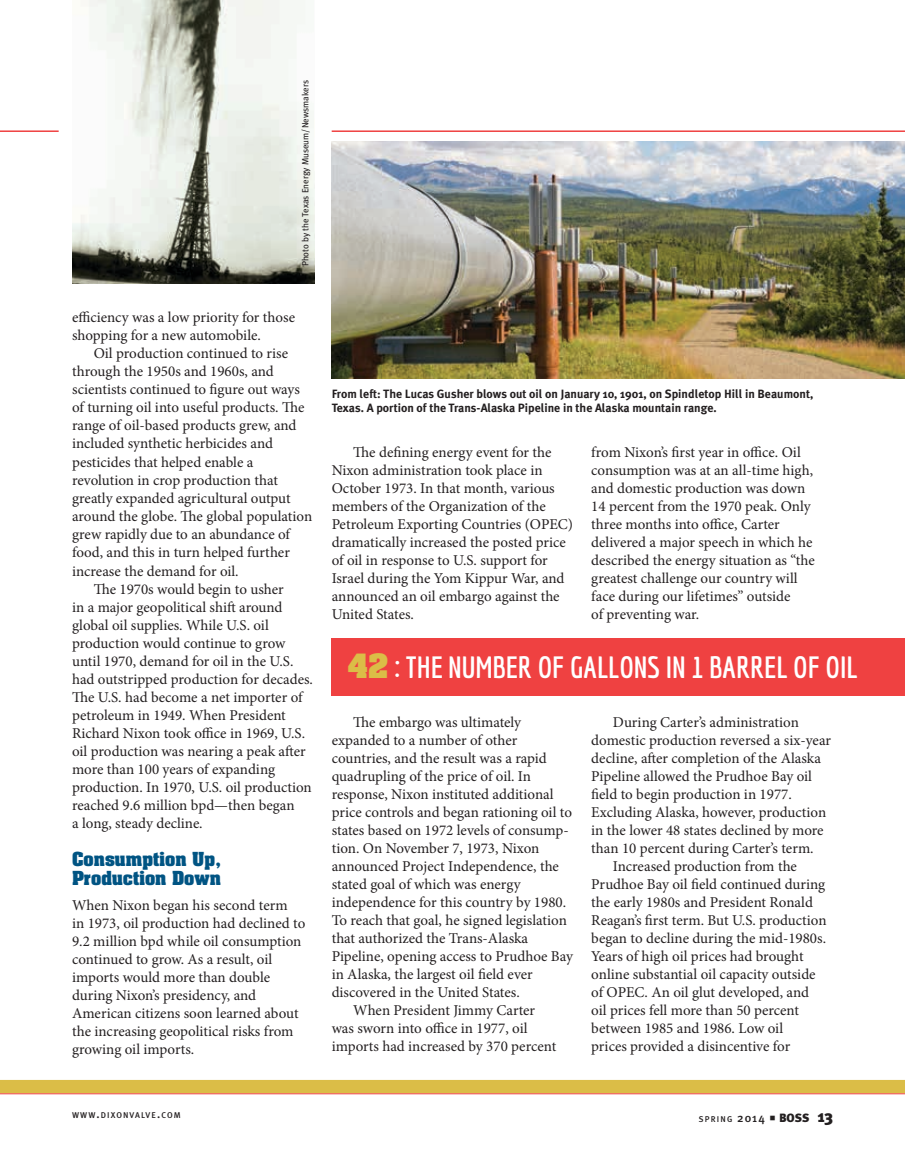
<style>
.page{position:relative;width:905px;height:1175px;background:#fff}
.page>*{position:absolute;margin:0;border:0;box-sizing:border-box;transform-origin:0 0}
.t1{font:700 30px "Economica";color:#fff}
.t2{font:700 16.5px/19.8px "Aachen";color:#005483}
.t3{font:15px/18px "Minion Pro";color:#231f20}
.t4{font:700 12px/14.4px "Meta Plus";color:#231f20}
.t5{font:9px "Meta Plus";color:#231f20}
.t6{font:500 8.4px "Meta Plus";letter-spacing:.13em;color:#231f20}
.s1{font-family:"Aachen";font-size:28.5px;color:#dbbd47}
.s2{font-size:12px}
.s3{font-family:"Commercial Pi BT";font-weight:400;font-size:9px}
.s4{font-weight:900;font-size:12px}
.s5{font-weight:900;font-size:16.5px}
</style>
<div class="page">
<img style="left:72px;top:0;width:242px;height:283px">
<img style="left:332px;top:141px;width:572px;height:237px">
<div style="left:0;top:1079px;width:904px;height:14px;background:#dbbd47"></div>
<hr style="left:0;top:1093px;width:904px;height:1px;background:#ef4141">
<div style="left:332px;top:638px;width:572px;height:57px;background:#ef4141"></div>
<hr style="left:0;top:130px;width:59px;height:2px;background:#ef4141">
<hr style="left:332px;top:130px;width:572px;height:2px;background:#ef4141">
<p class="t5" style="left:300px;top:266px;width:188px;rotate:-90deg">Photo by the Texas Energy Museum/Newsmakers</p>
<p class="t3" style="left:72px;top:308px;width:224px">efficiency was a low priority for those shopping for a new automobile.</p>
<p class="t3" style="left:94px;top:344px;width:196px">Oil production continued to rise</p>
<p class="t3" style="left:72px;top:362px;width:203px">through the 1950s and 1960s, and</p>
<p class="t3" style="left:72px;top:380px;width:229px">scientists continued to figure out ways</p>
<p class="t3" style="left:72px;top:398px;width:234px">of turning oil into useful products. The</p>
<p class="t3" style="left:72px;top:416px;width:226px">range of oil-based products grew, and</p>
<p class="t3" style="left:72px;top:435px;width:202px">included synthetic herbicides and</p>
<p class="t3" style="left:72px;top:453px;width:183px">pesticides that helped enable a</p>
<p class="t3" style="left:72px;top:471px;width:207px">revolution in crop production that</p>
<p class="t3" style="left:72px;top:489px;width:220px">greatly expanded agricultural output</p>
<p class="t3" style="left:72px;top:507px;width:242px">around the globe. The global population</p>
<p class="t3" style="left:72px;top:525px;width:219px">grew rapidly due to an abundance of</p>
<p class="t3" style="left:72px;top:543px;width:219px">food, and this in turn helped further</p>
<p class="t3" style="left:72px;top:562px;width:168px">increase the demand for oil.</p>
<p class="t3" style="left:94px;top:580px;width:191px">The 1970s would begin to usher</p>
<p class="t3" style="left:72px;top:598px;width:212px">in a major geopolitical shift around</p>
<p class="t3" style="left:72px;top:616px;width:198px">global oil supplies. While U.S. oil</p>
<p class="t3" style="left:72px;top:634px;width:215px">production would continue to grow</p>
<p class="t3" style="left:72px;top:652px;width:223px">until 1970, demand for oil in the U.S.</p>
<p class="t3" style="left:72px;top:670px;width:242px">had outstripped production for decades.</p>
<p class="t3" style="left:72px;top:688px;width:232px">The U.S. had become a net importer of</p>
<p class="t3" style="left:72px;top:706px;width:215px">petroleum in 1949. When President</p>
<p class="t3" style="left:72px;top:724px;width:234px">Richard Nixon took office in 1969, U.S.</p>
<p class="t3" style="left:72px;top:742px;width:235px">oil production was nearing a peak after</p>
<p class="t3" style="left:72px;top:760px;width:204px">more than 100 years of expanding</p>
<p class="t3" style="left:72px;top:778px;width:241px">production. In 1970, U.S. oil production</p>
<p class="t3" style="left:72px;top:796px;width:224px">reached 9.6 million bpd—then began</p>
<p class="t3" style="left:72px;top:814px;width:132px">a long, steady decline.</p>
<p class="t2" style="left:72px;top:848px;width:150px">Consumption Up,<br>Production Down</p>
<p class="t3" style="left:72px;top:896px;width:235px">When Nixon began his second term<br>in 1973, oil production had declined to 9.2 million bpd while oil consumption continued to grow. As a result, oil imports would more than double during Nixon’s presidency, and American citizens soon learned about the increasing geopolitical risks from growing oil imports.</p>
<p class="t4" style="left:332px;top:386px;width:483px">From left: The Lucas Gusher blows out oil on January 10, 1901, on Spindletop Hill in Beaumont,<br>Texas. A portion of the Trans-Alaska Pipeline in the Alaska mountain range.</p>
<p class="t3" style="left:332px;top:443px;width:243px;text-indent:22px">The defining energy event for the Nixon administration took place in October 1973. In that month, various members of the Organization of the Petroleum Exporting Countries (OPEC) dramatically increased the posted price of oil in response to U.S. support for Israel during the Yom Kippur War, and announced an oil embargo against the United States.</p>
<p class="t3" style="left:591px;top:443px;width:225px">from Nixon’s first year in office. Oil consumption was at an all-time high, and domestic production was down 14 percent from the 1970 peak. Only three months into office, Carter delivered a major speech in which he described the energy situation as “the greatest challenge our country will face during our lifetimes” outside<br>of preventing war.</p>
<h1 class="t1" style="left:348px;top:650px;width:511px"><span class="s1">42</span> : THE NUMBER OF GALLONS IN 1 BARREL OF OIL</h1>
<p class="t3" style="left:353px;top:713px;width:169px">The embargo was ultimately</p>
<p class="t3" style="left:332px;top:731px;width:187px">expanded to a number of other</p>
<p class="t3" style="left:332px;top:749px;width:217px">countries, and the result was a rapid</p>
<p class="t3" style="left:332px;top:767px;width:201px">quadrupling of the price of oil. In</p>
<p class="t3" style="left:332px;top:785px;width:223px">response, Nixon instituted additional</p>
<p class="t3" style="left:332px;top:803px;width:242px">price controls and began rationing oil to</p>
<p class="t3" style="left:332px;top:821px;width:238px">states based on 1972 levels of consump-</p>
<p class="t3" style="left:332px;top:839px;width:209px">tion. On November 7, 1973, Nixon</p>
<p class="t3" style="left:332px;top:857px;width:229px">announced Project Independence, the</p>
<p class="t3" style="left:332px;top:875px;width:190px">stated goal of which was energy</p>
<p class="t3" style="left:332px;top:893px;width:236px">independence for this country by 1980.</p>
<p class="t3" style="left:332px;top:911px;width:237px">To reach that goal, he signed legislation</p>
<p class="t3" style="left:332px;top:929px;width:198px">that authorized the Trans-Alaska</p>
<p class="t3" style="left:332px;top:947px;width:243px">Pipeline, opening access to Prudhoe Bay</p>
<p class="t3" style="left:332px;top:965px;width:203px">in Alaska, the largest oil field ever</p>
<p class="t3" style="left:332px;top:983px;width:189px">discovered in the United States.</p>
<p class="t3" style="left:353px;top:1001px;width:183px">When President Jimmy Carter</p>
<p class="t3" style="left:332px;top:1019px;width:197px">was sworn into office in 1977, oil</p>
<p class="t3" style="left:332px;top:1037px;width:226px">imports had increased by 370 percent</p>
<p class="t3" style="left:613px;top:713px;width:187px">During Carter’s administration</p>
<p class="t3" style="left:591px;top:731px;width:241px">domestic production reversed a six-year</p>
<p class="t3" style="left:591px;top:749px;width:231px">decline, after completion of the Alaska</p>
<p class="t3" style="left:591px;top:767px;width:222px">Pipeline allowed the Prudhoe Bay oil</p>
<p class="t3" style="left:591px;top:785px;width:202px">field to begin production in 1977.</p>
<p class="t3" style="left:591px;top:803px;width:236px">Excluding Alaska, however, production</p>
<p class="t3" style="left:591px;top:821px;width:234px">in the lower 48 states declined by more</p>
<p class="t3" style="left:591px;top:839px;width:224px">than 10 percent during Carter’s term.</p>
<p class="t3" style="left:613px;top:857px;width:185px">Increased production from the</p>
<p class="t3" style="left:591px;top:875px;width:235px">Prudhoe Bay oil field continued during</p>
<p class="t3" style="left:591px;top:893px;width:223px">the early 1980s and President Ronald</p>
<p class="t3" style="left:591px;top:911px;width:237px">Reagan’s first term. But U.S. production</p>
<p class="t3" style="left:591px;top:929px;width:236px">began to decline during the mid-1980s.</p>
<p class="t3" style="left:591px;top:947px;width:214px">Years of high oil prices had brought</p>
<p class="t3" style="left:591px;top:965px;width:226px">online substantial oil capacity outside</p>
<p class="t3" style="left:591px;top:983px;width:219px">of OPEC. An oil glut developed, and</p>
<p class="t3" style="left:591px;top:1001px;width:209px">oil prices fell more than 50 percent</p>
<p class="t3" style="left:591px;top:1019px;width:193px">between 1985 and 1986. Low oil</p>
<p class="t3" style="left:591px;top:1037px;width:200px">prices provided a disincentive for</p>
<p class="t6" style="left:72px;top:1110px;width:110px">WWW<span class="s2">.</span>DIXONVALVE<span class="s2">.</span>COM</p>
<p class="t6" style="left:699px;top:1114px;width:135px">SPRING <span class="s2">2014</span> <span class="s3">4</span> <span class="s4">BOSS</span> <span class="s5">13</span></p>
</div>
